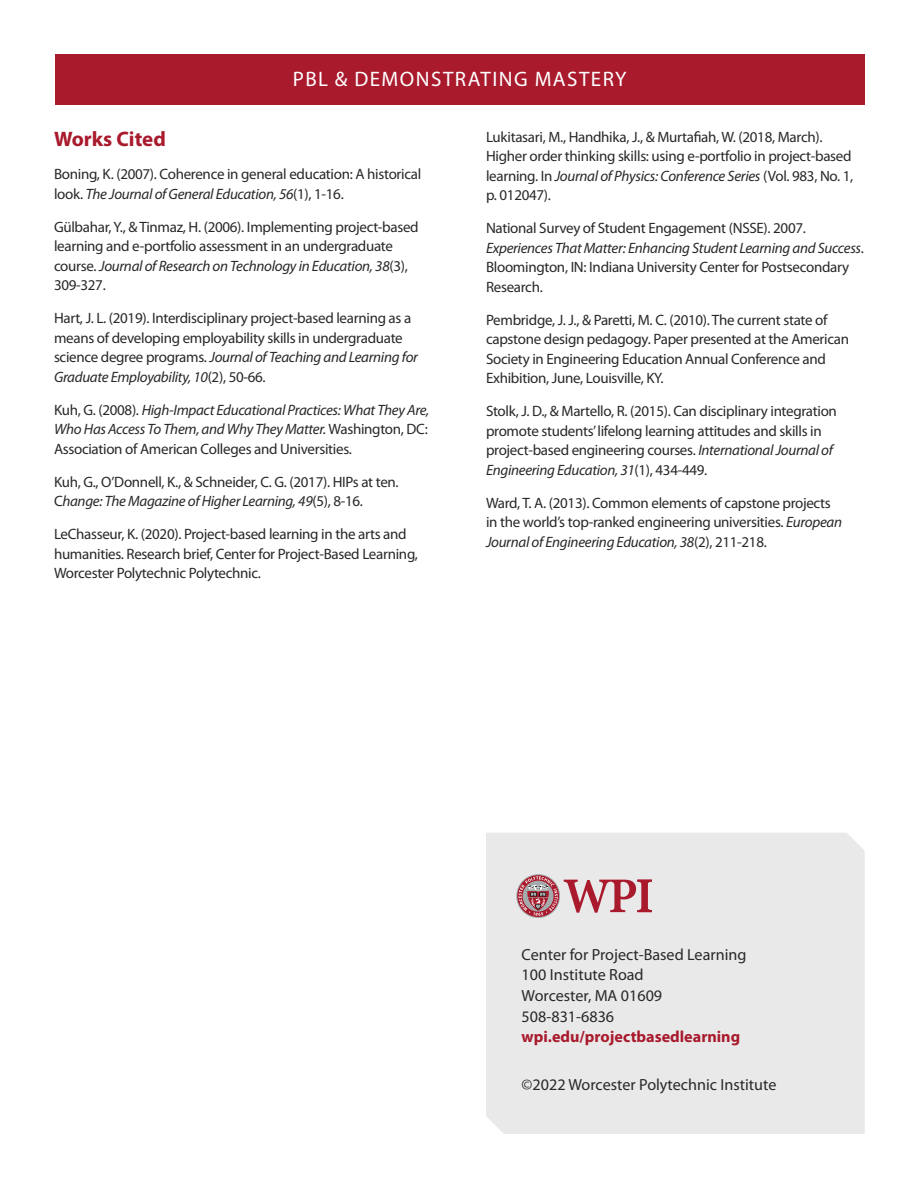
<style>
.page{position:relative;width:918px;height:1188px;background:#fff}
.page>*{position:absolute;margin:0;border:0;box-sizing:border-box;transform-origin:0 0}
.t1{font:21px "Myriad Pro";letter-spacing:.07em;color:#fff}
.t2{font:700 21px "Myriad Pro";color:#a91a2d}
.t3{font:16.2px/20.5px "Myriad Pro";color:#292829}
.t4{font:700 16.2px "Myriad Pro";color:#a91a2d}
.t5{font:15px/19.5px "Myriad Pro";letter-spacing:-.02em;color:#292829}
.t6{font:italic 15px/19.5px "Myriad Pro";letter-spacing:-.02em;color:#292829;text-align:justify}
.s1{font-style:italic}
.s2{font-style:normal}
</style>
<div class="page">
<div style="left:55px;top:54px;width:810px;height:51px;background:#a91a2d"></div>
<div style="left:486px;top:833px;width:379px;height:301px;background:#e9e9e9"></div>
<svg style="left:516px;top:874px;width:44px;height:44px"></svg>
<svg style="left:517px;top:875px;width:135px;height:42px;background:#cb9ca3"></svg>
<h1 class="t1" style="left:293px;top:66px;width:335px">PBL &amp; DEMONSTRATING MASTERY</h1>
<h1 class="t2" style="left:54px;top:125px;width:113px">Works Cited</h1>
<p class="t5" style="left:54px;top:164px;width:369px">Boning, K. (2007). Coherence in general education: A historical look. <span class="s1">The Journal of General Education, 56</span>(1), 1-16.</p>
<p class="t5" style="left:54px;top:217px;width:366px">Gülbahar, Y., &amp; Tinmaz, H. (2006). Implementing project-based learning and e-portfolio assessment in an undergraduate course. <span class="s1">Journal of Research on Technology in Education, 38</span>(3), 309-327.</p>
<p class="t5" style="left:54px;top:308px;width:366px">Hart, J. L. (2019). Interdisciplinary project-based learning as a means of developing employability skills in undergraduate science degree programs. <span class="s1">Journal of Teaching and Learning for Graduate Employability, 10</span>(2), 50-66.</p>
<p class="t6" style="left:54px;top:400px;width:377px"><span class="s2">Kuh, G. (2008).</span> High-Impact Educational Practices: What They Are, Who Has Access To Them, and Why They Matter. <span class="s2">Washington, DC:<br>Association of American Colleges and Universities.</span></p>
<p class="t5" style="left:54px;top:472px;width:346px">Kuh, G., O’Donnell, K., &amp; Schneider, C. G. (2017). HIPs at ten.<br>C<span class="s1">hange: The Magazine of Higher Learning, 49</span>(5), 8-16.</p>
<p class="t5" style="left:54px;top:524px;width:365px">LeChasseur, K. (2020). Project-based learning in the arts and humanities. Research brief, Center for Project-Based Learning,<br>Worcester Polytechnic Polytechnic.</p>
<p class="t5" style="left:486px;top:127px;width:369px">Lukitasari, M., Handhika, J., &amp; Murtafiah, W. (2018, March).<br>Higher order thinking skills: using e-portfolio in project-based learning. In <span class="s1">Journal of Physics: Conference Series</span> (Vol. 983, No. 1, p. 012047).</p>
<p class="t5" style="left:486px;top:218px;width:380px">National Survey of Student Engagement (NSSE). 2007.<br><span class="s1">Experiences That Matter: Enhancing Student Learning and Success</span>.<br>Bloomington, IN: Indiana University Center for Postsecondary Research.</p>
<p class="t5" style="left:486px;top:310px;width:365px">Pembridge, J. J., &amp; Paretti, M. C. (2010). The current state of capstone design pedagogy. Paper presented at the American Society in Engineering Education Annual Conference and Exhibition, June, Louisville, KY.</p>
<p class="t5" style="left:486px;top:401px;width:352px">Stolk, J. D., &amp; Martello, R. (2015). Can disciplinary integration promote students’ lifelong learning attitudes and skills in project-based engineering courses. <span class="s1">International Journal of Engineering Education, 31</span>(1), 434-449.</p>
<p class="t5" style="left:486px;top:493px;width:358px">Ward, T. A. (2013). Common elements of capstone projects in the world’s top-ranked engineering universities. <span class="s1">European<br>Journal of Engineering Education, 38</span>(2), 211-218.</p>
<p class="t3" style="left:522px;top:944px;width:226px">Center for Project-Based Learning<br>100 Institute Road<br>Worcester, MA 01609<br>508-831-6836</p>
<p class="t4" style="left:522px;top:1026px;width:220px">wpi.edu/projectbasedlearning</p>
<p class="t3" style="left:522px;top:1074px;width:256px">©2022 Worcester Polytechnic Institute</p>
</div>
